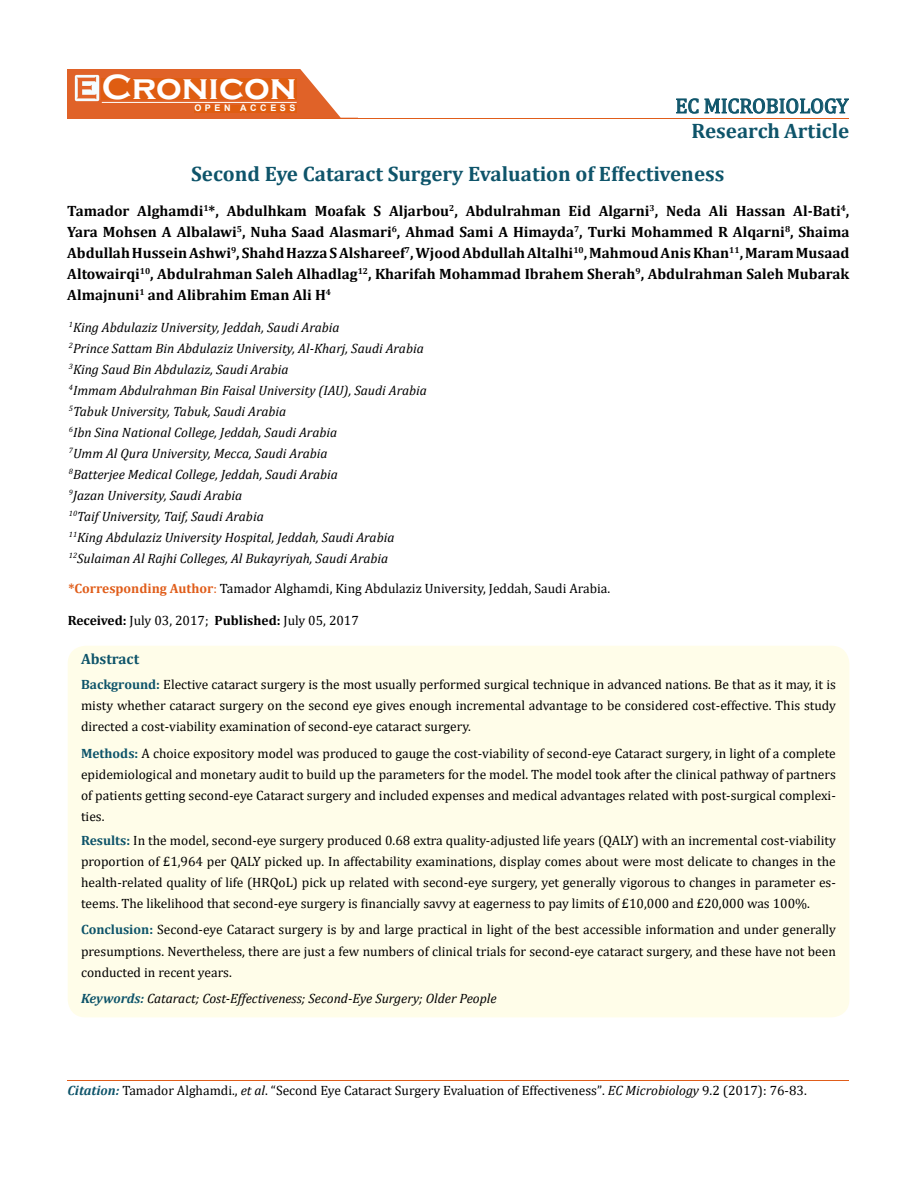
<style>
.page{position:relative;width:917px;height:1190px;background:#fff}
.page>*{position:absolute;margin:0;border:0;box-sizing:border-box;transform-origin:0 0}
.t1{font:700 36px "Copperplate Gothic";color:#fff}
.t2{font:700 21px/43.2px "Cambria";color:#0e546a}
.t3{font:21px "Cambria";color:#0e546a}
.t4{font:700 15px/21px "Cambria";color:#000;text-align:justify}
.t5{font:700 15px "Cambria";color:#0e546a}
.t6{font:13.5px/21px "Cambria";color:#000;text-align:justify}
.t7{font:italic 13.5px/21px "Cambria";color:#000}
.t8{font:700 9px "Arial";letter-spacing:.4em;color:#fff}
.s1{font-weight:700;color:#e05d1a}
.s2{color:#e05d1a}
.s3{font-weight:700}
.s4{font-weight:700;color:#0e546a}
.s5{font-weight:700;font-style:italic;color:#0e546a}
.s6{font-style:italic}
.s7{font-size:13.35px}
</style>
<div class="page">
<div style="left:67px;top:70px;width:290px;height:49px;background:#e06228"></div>
<svg style="left:300px;top:69px;width:58px;height:49px"></svg>
<img style="left:75px;top:75px;width:24px;height:26px">
<div style="left:102px;top:79px;width:195px;height:21px;background:#df5d11"></div>
<div style="left:194px;top:105px;width:103px;height:7px;background:#df5d11"></div>
<svg style="left:676px;top:98px;width:173px;height:16px"></svg>
<hr style="left:102px;top:102px;width:194px;height:1px;background:#fff">
<hr style="left:279px;top:118px;width:569px;height:1px;background:#e05d1a">
<hr style="left:67px;top:1080px;width:782px;height:1px;background:#e05d1a">
<div style="left:68px;top:645px;width:781px;height:372px;background:#fffde9;border-radius:18px"></div>
<h1 class="t1" style="left:102px;top:68px;width:196px">Cronicon</h1>
<p class="t8" style="left:194px;top:102px;width:103px">OPEN ACCESS</p>
<h2 class="t3" style="left:675px;top:93px;width:174px">EC MICROBIOLOGY</h2>
<h2 class="t2" style="left:191px;top:108px;width:660px;text-indent:500px">Research Article<br>Second Eye Cataract Surgery Evaluation of Effectiveness</h2>
<p class="t4" style="left:67px;top:199px;width:783px">Tamador Alghamdi<sup>1</sup>*, Abdulhkam Moafak S Aljarbou<sup>2</sup>, Abdulrahman Eid Algarni<sup>3</sup>, Neda Ali Hassan Al-Bati<sup>4</sup>, Yara Mohsen A Albalawi<sup>5</sup>, Nuha Saad Alasmari<sup>6</sup>, Ahmad Sami A Himayda<sup>7</sup>, Turki Mohammed R Alqarni<sup>8</sup>, Shaima Abdullah Hussein Ashwi<sup>9</sup>, Shahd Hazza S Alshareef<sup>7</sup>, Wjood Abdullah Altalhi<sup>10</sup>, Mahmoud Anis Khan<sup>11</sup>, Maram Musaad Altowairqi<sup>10</sup>, Abdulrahman Saleh Alhadlag<sup>12</sup>, Kharifah Mohammad Ibrahem Sherah<sup>9</sup>, Abdulrahman Saleh Mubarak Almajnuni<sup>1</sup> and Alibrahim Eman Ali H<sup>4</sup></p>
<p class="t7" style="left:69px;top:316px;width:359px"><sup>1</sup>King Abdulaziz University, Jeddah, Saudi Arabia<br><sup>2</sup>Prince Sattam Bin Abdulaziz University, Al-Kharj, Saudi Arabia <sup>3</sup>King Saud Bin Abdulaziz, Saudi Arabia<br><sup>4</sup>Immam Abdulrahman Bin Faisal University (IAU), Saudi Arabia <sup>5</sup>Tabuk University, Tabuk, Saudi Arabia<br><sup>6</sup>Ibn Sina National College, Jeddah, Saudi Arabia<br><sup>7</sup>Umm Al Qura University, Mecca, Saudi Arabia<br><sup>8</sup>Batterjee Medical College, Jeddah, Saudi Arabia<br><sup>9</sup>Jazan University, Saudi Arabia<br><sup>10</sup>Taif University, Taif, Saudi Arabia<br><sup>11</sup>King Abdulaziz University Hospital, Jeddah, Saudi Arabia <sup>12</sup>Sulaiman Al Rajhi Colleges, Al Bukayriyah, Saudi Arabia</p>
<p class="t6" style="left:68px;top:577px;width:543px"><span class="s1">*Corresponding Author</span><span class="s2">:</span> Tamador Alghamdi, King Abdulaziz University, Jeddah, Saudi Arabia.</p>
<p class="t6" style="left:68px;top:609px;width:293px"><span class="s3">Received:</span> July 03, 2017; <span class="s3">Published:</span> July 05, 2017</p>
<p class="t5" style="left:81px;top:648px;width:60px">Abstract</p>
<p class="t6" style="left:81px;top:673px;width:756px"><span class="s4">Background:</span> Elective cataract surgery is the most usually performed surgical technique in advanced nations. Be that as it may, it is misty whether cataract surgery on the second eye gives enough incremental advantage to be considered cost-effective. This study directed a cost-viability examination of second-eye cataract surgery.</p>
<p class="t6" style="left:81px;top:742px;width:756px"><span class="s4">Methods:</span> A choice expository model was produced to gauge the cost-viability of second-eye Cataract surgery, in light of a complete epidemiological and monetary audit to build up the parameters for the model. The model took after the clinical pathway of partners of patients getting second-eye Cataract surgery and included expenses and medical advantages related with post-surgical complexi&shy;ties.</p>
<p class="t6" style="left:81px;top:830px;width:756px"><span class="s4">Results:</span> In the model, second-eye surgery produced 0.68 extra quality-adjusted life years (QALY) with an incremental cost-viability proportion of £1,964 per QALY picked up. In affectability examinations, display comes about were most delicate to changes in the health-related quality of life (HRQoL) pick up related with second-eye surgery, yet generally vigorous to changes in parameter es&shy;teems. The likelihood that second-eye surgery is financially savvy at eagerness to pay limits of £10,000 and £20,000 was 100%.</p>
<p class="t6" style="left:81px;top:919px;width:756px"><span class="s4">Conclusion:</span> Second-eye Cataract surgery is by and large practical in light of the best accessible information and under generally presumptions. Nevertheless, there are just a few numbers of clinical trials for second-eye cataract surgery, and these have not been conducted in recent years.</p>
<p class="t7" style="left:81px;top:987px;width:417px"><span class="s4">Keywords:</span> Cataract; Cost-Effectiveness; Second-Eye Surgery; Older People</p>
<p class="t6" style="left:67px;top:1079px;width:740px"><span class="s5">Citation:</span> Tamador Alghamdi., <span class="s6">et al</span>. “Second Eye Cataract Surgery Evaluation of Effectiveness”<span class="s7">.</span> <span class="s6">EC Microbiology</span> <span class="s7">9</span>.2 (2017): 76-83.</p>
</div>
